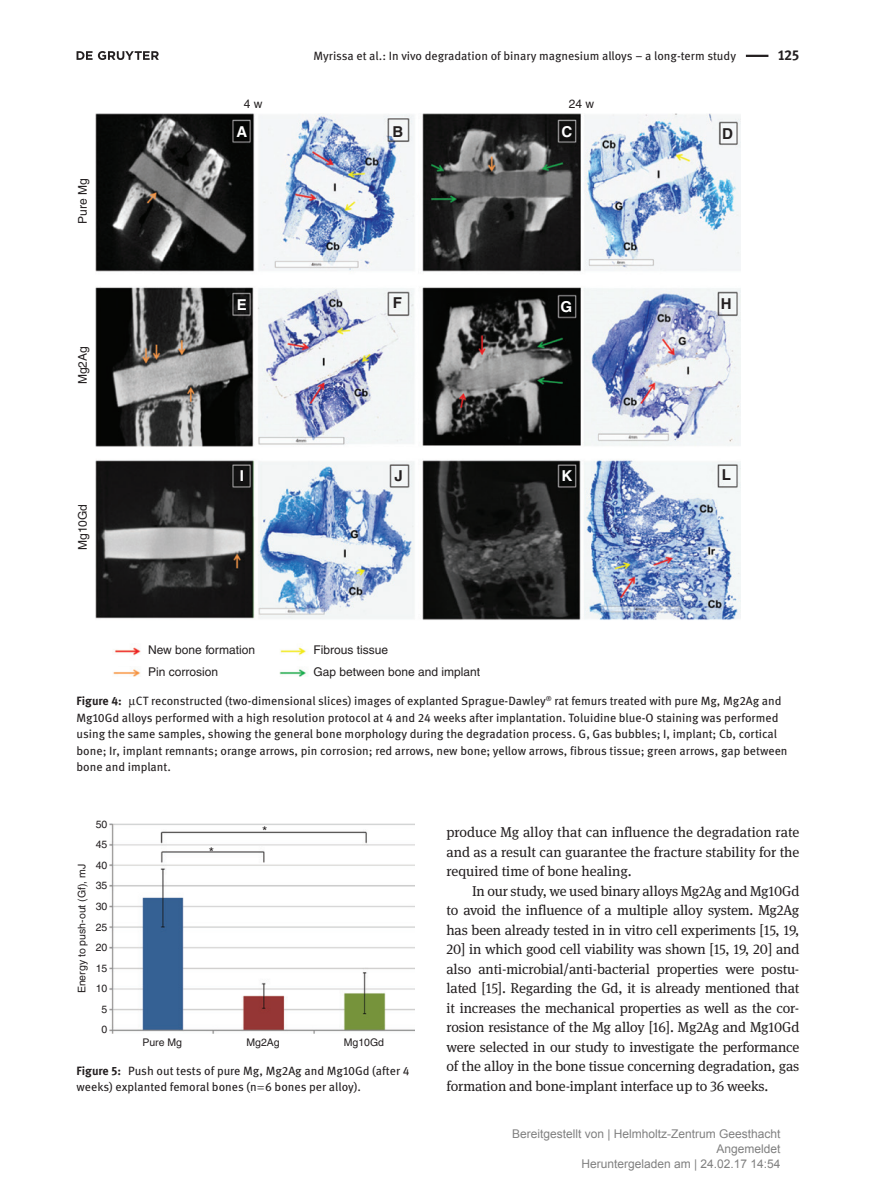
<style>
.page{position:relative;width:893px;height:1191px;background:#fff}
.page>*{position:absolute;margin:0;border:0;box-sizing:border-box;transform-origin:0 0}
.t1{font:700 15px "Helvetica";color:#fff}
.t2{font:700 15px "Helvetica";color:#231f20}
.t3{font:14.25px/19.5px "DG Meta Serif Science";letter-spacing:-.01em;color:#231f20;text-align:justify}
.t4{font:700 14.25px "DG Meta Science";color:#231f20}
.t5{font:13.5px "Helvetica";color:#231f20}
.t6{font:12px/16.5px "DG Meta Science";color:#231f20}
.t7{font:12px/22.6px "Helvetica";color:#231f20}
.t8{font:12px/15px "Arial";color:#808080;text-align:right}
.t9{font:10.5px/20.5px "Helvetica";color:#231f20;text-align:center}
.s1{font-weight:700}
</style>
<div class="page">
<hr style="left:746px;top:55px;width:22px;height:2px;background:#231f20">
<img style="left:96px;top:113px;width:644px;height:563px">
<img style="left:109px;top:823px;width:305px;height:210px">
<svg style="left:77px;top:51px;width:82px;height:9px"></svg>
<p class="t6" style="left:314px;top:47px;width:424px">Myrissa et al.: In vivo degradation of binary magnesium alloys – a long-term study</p>
<p class="t4" style="left:778px;top:44px;width:23px">125</p>
<p class="t7" style="left:71px;top:224px;width:47px;rotate:-90deg">Pure Mg</p>
<p class="t7" style="left:71px;top:384px;width:40px;rotate:-90deg">Mg2Ag</p>
<p class="t7" style="left:71px;top:550px;width:48px;rotate:-90deg">Mg10Gd</p>
<p class="t7" style="left:244px;top:93px;width:20px">4 w</p>
<p class="t7" style="left:569px;top:93px;width:27px">24 w</p>
<p class="t1" style="left:236px;top:123px;width:12px">A</p>
<p class="t1" style="left:562px;top:123px;width:12px">C</p>
<p class="t2" style="left:392px;top:123px;width:12px">B</p>
<p class="t2" style="left:722px;top:125px;width:12px">D</p>
<p class="t1" style="left:237px;top:295px;width:12px">E</p>
<p class="t2" style="left:393px;top:294px;width:11px">F</p>
<p class="t1" style="left:560px;top:298px;width:13px">G</p>
<p class="t2" style="left:721px;top:295px;width:12px">H</p>
<p class="t1" style="left:240px;top:466px;width:6px">I</p>
<p class="t2" style="left:394px;top:466px;width:10px">J</p>
<p class="t1" style="left:561px;top:466px;width:12px">K</p>
<p class="t2" style="left:722px;top:465px;width:11px">L</p>
<p class="t7" style="left:148px;top:638px;width:109px">New bone formation<br>Pin corrosion</p>
<p class="t7" style="left:314px;top:638px;width:76px">Fibrous tissue</p>
<p class="t7" style="left:314px;top:661px;width:168px">Gap between bone and implant</p>
<p class="t6" style="left:77px;top:692px;width:712px"><span class="s1">Figure 4:</span> CT reconstructed (two-dimensional slices) images of explanted Sprague-Dawley<sup>®</sup> rat femurs treated with pure Mg, Mg2Ag and Mg10Gd alloys performed with a high resolution protocol at 4 and 24 weeks after implantation. Toluidine blue-O staining was performed using the same samples, showing the general bone morphology during the degradation process. G, Gas bubbles; I, implant; Cb, cortical bone; Ir, implant remnants; orange arrows, pin corrosion; red arrows, new bone; yellow arrows, fibrous tissue; green arrows, gap between bone and implant.</p>
<p class="t9" style="left:72px;top:993px;width:131px;rotate:-90deg">Energy to push-out (Gf), mJ</p>
<p class="t9" style="left:96px;top:813px;width:13px">50</p>
<p class="t9" style="left:96px;top:834px;width:13px">45<br>40<br>35<br>30<br>25<br>20<br>15<br>10<br>5<br>0</p>
<p class="t5" style="left:209px;top:844px;width:7px">*</p>
<p class="t5" style="left:262px;top:823px;width:7px">*</p>
<p class="t9" style="left:142px;top:1032px;width:41px">Pure Mg</p>
<p class="t9" style="left:246px;top:1032px;width:35px">Mg2Ag</p>
<p class="t9" style="left:344px;top:1032px;width:42px">Mg10Gd</p>
<p class="t6" style="left:77px;top:1061px;width:335px"><span class="s1">Figure 5:</span> Push out tests of pure Mg, Mg2Ag and Mg10Gd (after 4 weeks) explanted femoral bones (n 6 bones per alloy).</p>
<p class="t3" style="left:446px;top:822px;width:354px">produce Mg alloy that can influence the degradation rate and as a result can guarantee the fracture stability for the required time of bone healing.</p>
<p class="t3" style="left:446px;top:881px;width:354px;text-indent:26px">In our study, we used binary alloys Mg2Ag and Mg10Gd to avoid the influence of a multiple alloy system. Mg2Ag has been already tested in in vitro cell experiments [15, 19, 20] in which good cell viability was shown [15, 19, 20] and also anti-microbial/anti-bacterial properties were postu&shy;lated [15]. Regarding the Gd, it is already mentioned that it increases the mechanical properties as well as the cor&shy;rosion resistance of the Mg alloy [16]. Mg2Ag and Mg10Gd were selected in our study to investigate the performance of the alloy in the bone tissue concerning degradation, gas formation and bone-implant interface up to 36 weeks.</p>
<p class="t8" style="left:512px;top:1127px;width:270px">Bereitgestellt von | Helmholtz-Zentrum Geesthacht<br>Angemeldet<br>Heruntergeladen am | 24.02.17 14:54</p>
</div>
